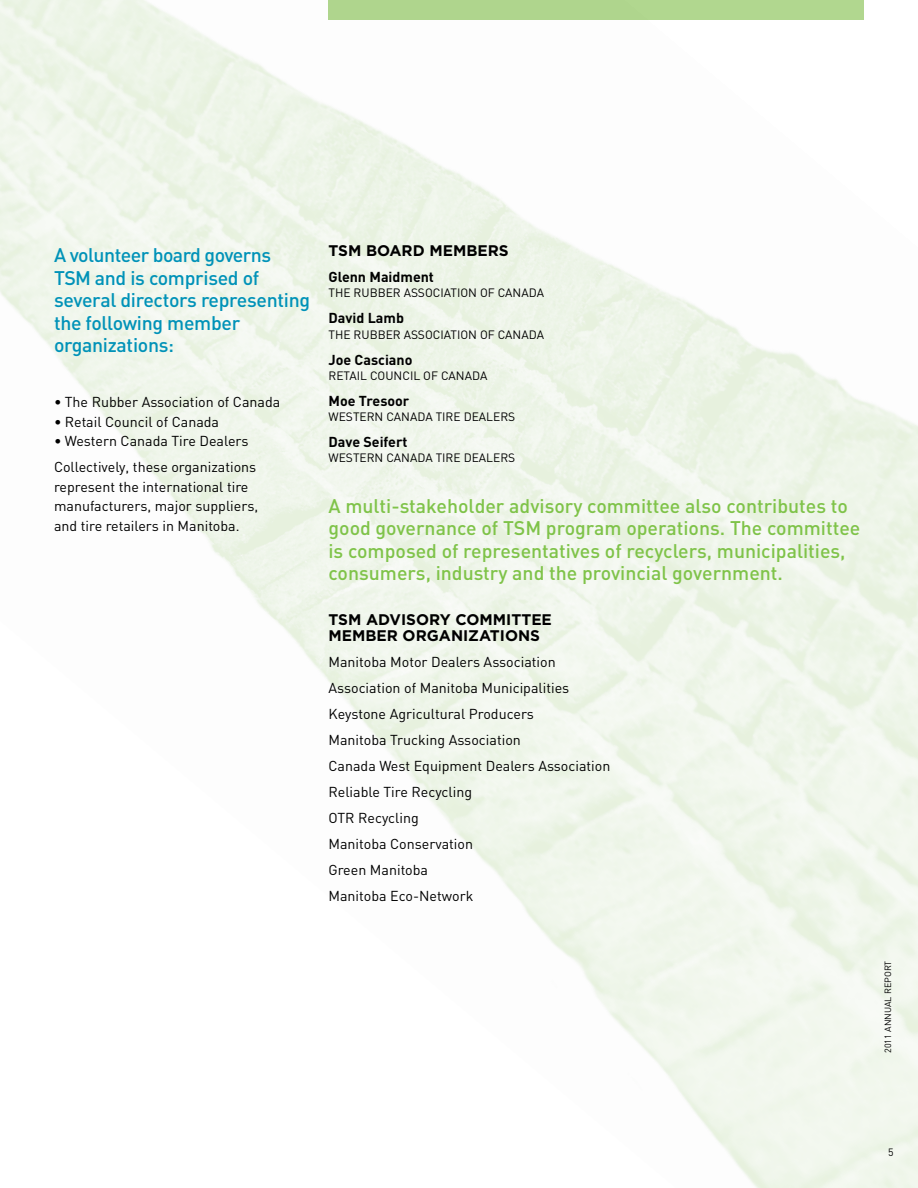
<style>
.page{position:relative;width:918px;height:1188px;background:#fff}
.page>*{position:absolute;margin:0;border:0;box-sizing:border-box;transform-origin:0 0}
.t1{font:500 19.5px/22.5px "DIN";color:#7fc349}
.t2{font:500 19.5px/22.5px "DIN";letter-spacing:-.015em;color:#0092b8}
.t3{font:700 15.3px/16.5px "Gotham";color:#000}
.t4{font:14.25px/26px "DIN";color:#000}
.t5{font:700 14.25px "DIN";color:#000}
.t6{font:12px "DIN";color:#000}
.t7{font:10.5px "DIN";color:#000}
.t8{font:9px "DIN";color:#000}
</style>
<div class="page">
<div style="left:328px;top:0;width:536px;height:20px;background:#b1d78f"></div>
<h1 class="t2" style="left:54px;top:243px;width:258px">A volunteer board governs<br>TSM and is comprised of several directors representing the following member organizations:</h1>
<p class="t4" style="left:54px;top:389px;width:228px">• The Rubber Association of Canada</p>
<p class="t4" style="left:54px;top:408px;width:167px">• Retail Council of Canada</p>
<p class="t4" style="left:54px;top:428px;width:204px">• Western Canada Tire Dealers<br>Collectively, these organizations</p>
<p class="t4" style="left:54px;top:476px;width:206px;line-height:19.5px">represent the international tire manufacturers, major suppliers, and tire retailers in Manitoba.</p>
<p class="t3" style="left:328px;top:242px;width:182px">TSM BOARD MEMBERS</p>
<p class="t5" style="left:328px;top:267px;width:107px">Glenn Maidment</p>
<p class="t6" style="left:328px;top:285px;width:42px">The Rubber</p>
<p class="t6" style="left:404px;top:285px;width:15px">Association</p>
<p class="t6" style="left:480px;top:285px;width:34px">of Canada</p>
<p class="t5" style="left:328px;top:308px;width:77px">David Lamb</p>
<p class="t6" style="left:328px;top:327px;width:42px">The Rubber</p>
<p class="t6" style="left:404px;top:327px;width:15px">Association</p>
<p class="t6" style="left:480px;top:327px;width:34px">of Canada</p>
<p class="t5" style="left:328px;top:351px;width:85px">Joe Casciano</p>
<p class="t6" style="left:328px;top:368px;width:15px">Retail</p>
<p class="t6" style="left:370px;top:368px;width:16px">Council</p>
<p class="t6" style="left:423px;top:368px;width:34px">of Canada</p>
<p class="t5" style="left:328px;top:392px;width:82px">Moe Tresoor</p>
<p class="t6" style="left:329px;top:409px;width:19px">Western</p>
<p class="t6" style="left:386px;top:409px;width:17px">Canada</p>
<p class="t6" style="left:436px;top:409px;width:14px">Tire</p>
<p class="t6" style="left:464px;top:409px;width:17px">Dealers</p>
<p class="t5" style="left:328px;top:433px;width:81px">Dave Seifert</p>
<p class="t6" style="left:328px;top:450px;width:19px">Western</p>
<p class="t6" style="left:386px;top:450px;width:17px">Canada</p>
<p class="t6" style="left:436px;top:450px;width:14px">Tire</p>
<p class="t6" style="left:464px;top:450px;width:17px">Dealers</p>
<p class="t1" style="left:328px;top:494px;width:533px">A multi-stakeholder advisory committee also contributes to good governance of TSM program operations. The committee is composed of representatives of recyclers, municipalities, consumers, industry and the provincial government.</p>
<p class="t3" style="left:328px;top:611px;width:225px">TSM ADVISORY COMMITTEE<br>MEMBER ORGANIZATIONS</p>
<p class="t4" style="left:328px;top:649px;width:283px">Manitoba Motor Dealers Association<br>Association of Manitoba Municipalities<br>Keystone Agricultural Producers<br>Manitoba Trucking Association<br>Canada West Equipment Dealers Association<br>Reliable Tire Recycling<br>OTR Recycling<br>Manitoba Conservation<br>Green Manitoba<br>Manitoba Eco-Network</p>
<p class="t8" style="left:882px;top:1053px;width:93px;rotate:-90deg">2011 annual report</p>
<p class="t7" style="left:888px;top:1146px;width:7px">5</p>
</div>
